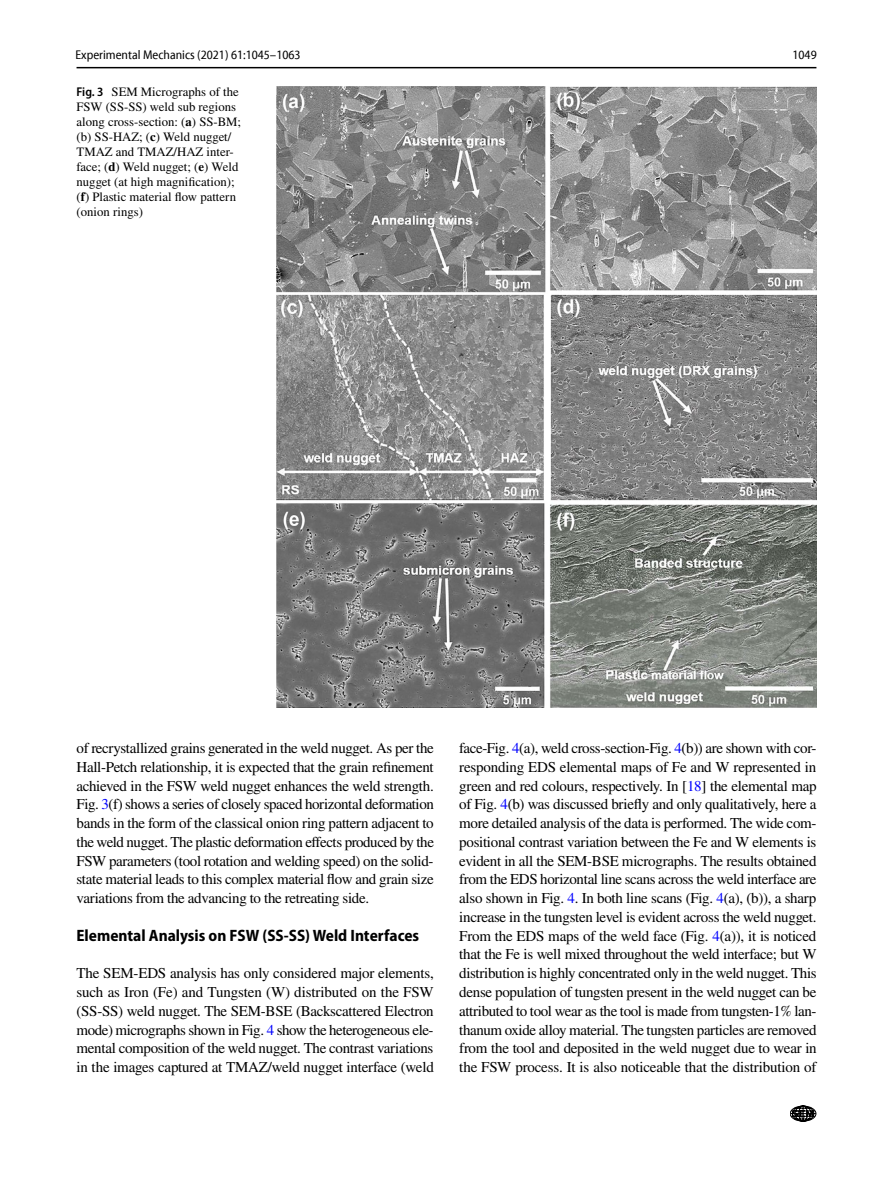
<style>
.page{position:relative;width:893px;height:1187px;background:#fff}
.page>*{position:absolute;margin:0;border:0;box-sizing:border-box;transform-origin:0 0}
.t1{font:700 semi-condensed 16.5px "Myriad Pro";color:#000}
.t2{font:15px/18.8px "STIX";letter-spacing:-.015em;color:#000;text-align:justify}
.t3{font:12.75px/15px "STIX";color:#000}
.t4{font:semi-condensed 12.75px "Myriad Pro Unic";color:#000}
.s1{font-family:"Myriad Pro";font-weight:600;font-stretch:semi-condensed}
.s2{font-weight:700}
.s3{color:#00f}
</style>
<div class="page">
<hr style="left:77px;top:67px;width:739px;height:1px;background:#000">
<svg style="left:790px;top:1105px;width:26px;height:16px"></svg>
<img style="left:276px;top:87px;width:540px;height:620px">
<p class="t4" style="left:76px;top:50px;width:226px">Experimental Mechanics (2021) 61:1045–1063</p>
<p class="t4" style="left:792px;top:50px;width:26px">1049</p>
<p class="t3" style="left:77px;top:85px;width:166px"><span class="s1">Fig. 3</span> SEM Micrographs of the<br>FSW (SS-SS) weld sub regions along cross-section: (<span class="s2">a</span>) SS-BM; (b) SS-HAZ; (<span class="s2">c</span>) Weld nugget/<br>TMAZ and TMAZ/HAZ inter&shy;face; (<span class="s2">d</span>) Weld nugget; (<span class="s2">e</span>) Weld nugget (at high magnification); (<span class="s2">f</span>) Plastic material flow pattern (onion rings)</p>
<p class="t2" style="left:77px;top:739px;width:359px">of recrystallized grains generated in the weld nugget. As per the Hall-Petch relationship, it is expected that the grain refinement achieved in the FSW weld nugget enhances the weld strength.<br>Fig. <span class="s3">3</span>(f) shows a series of closely spaced horizontal deformation bands in the form of the classical onion ring pattern adjacent to the weld nugget. The plastic deformation effects produced by the FSW parameters (tool rotation and welding speed) on the solid&shy;state material leads to this complex material flow and grain size variations from the advancing to the retreating side.</p>
<p class="t1" style="left:77px;top:925px;width:344px">Elemental Analysis on FSW (SS‑SS) Weld Interfaces</p>
<p class="t2" style="left:77px;top:964px;width:359px">The SEM-EDS analysis has only considered major elements, such as Iron (Fe) and Tungsten (W) distributed on the FSW (SS-SS) weld nugget. The SEM-BSE (Backscattered Electron mode) micrographs shown in Fig. <span class="s3">4</span> show the heterogeneous ele&shy;mental composition of the weld nugget. The contrast variations in the images captured at TMAZ/weld nugget interface (weld</p>
<p class="t2" style="left:459px;top:739px;width:359px">face-Fig. <span class="s3">4</span>(a), weld cross-section-Fig. <span class="s3">4</span>(b)) are shown with cor&shy;responding EDS elemental maps of Fe and W represented in green and red colours, respectively. In [<span class="s3">18</span>] the elemental map of Fig. <span class="s3">4</span>(b) was discussed briefly and only qualitatively, here a more detailed analysis of the data is performed. The wide com&shy;positional contrast variation between the Fe and W elements is evident in all the SEM-BSE micrographs. The results obtained from the EDS horizontal line scans across the weld interface are also shown in Fig. <span class="s3">4</span>. In both line scans (Fig. <span class="s3">4</span>(a), (b)), a sharp increase in the tungsten level is evident across the weld nugget.<br>From the EDS maps of the weld face (Fig. <span class="s3">4</span>(a)), it is noticed that the Fe is well mixed throughout the weld interface; but W distribution is highly concentrated only in the weld nugget. This dense population of tungsten present in the weld nugget can be attributed to tool wear as the tool is made from tungsten-1% lan&shy;thanum oxide alloy material. The tungsten particles are removed from the tool and deposited in the weld nugget due to wear in the FSW process. It is also noticeable that the distribution of</p>
</div>
